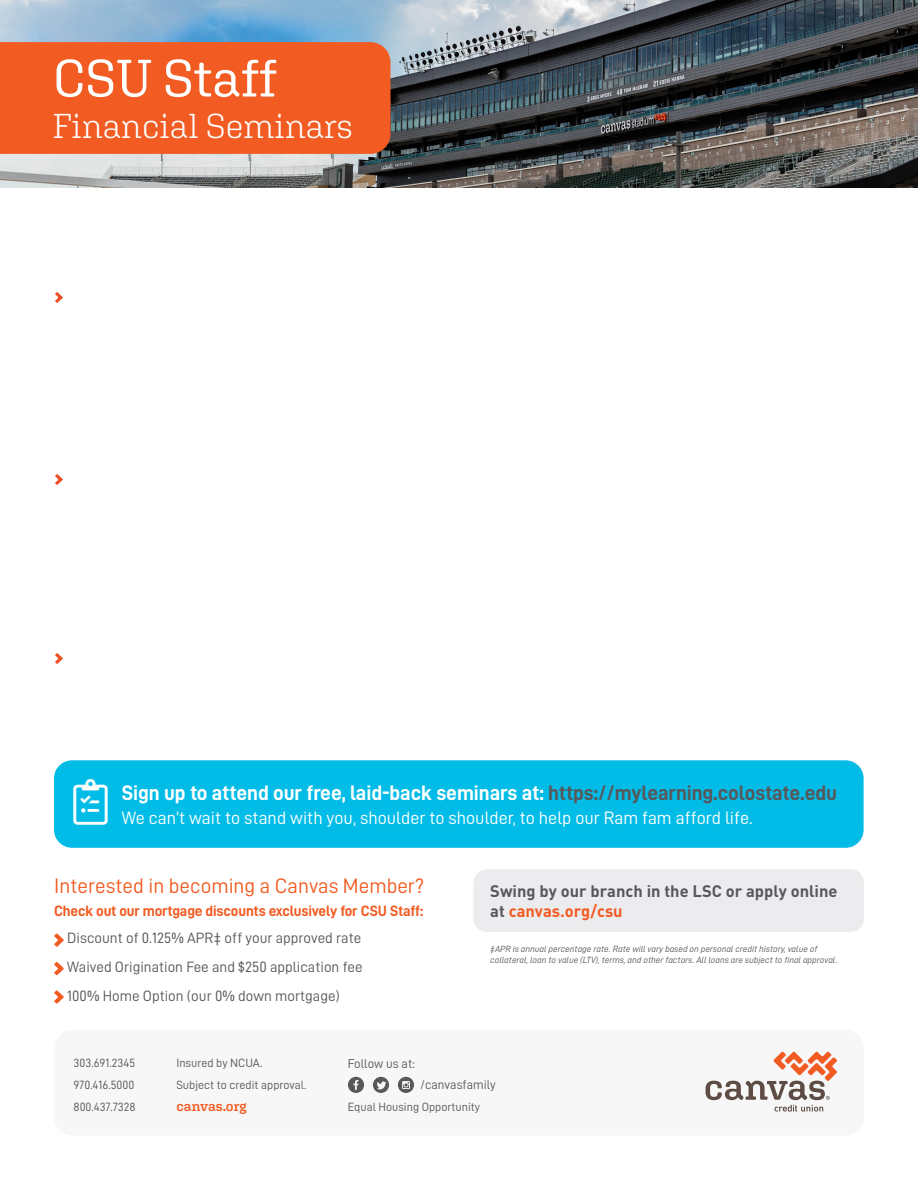
<style>
.page{position:relative;width:918px;height:1188px;background:#fff}
.page>*{position:absolute;margin:0;border:0;box-sizing:border-box;transform-origin:0 0}
.t1{font:58.5px "Aglet Slab";letter-spacing:.005em;color:#fff}
.t2{font:52.5px "Aglet Slab";letter-spacing:-.005em;color:#fff}
.t3{font:300 45.75px "Font Awesome 5 Pro";color:#fff}
.t4{font:300 42px "Aglet Slab";letter-spacing:.01em;color:#fff}
.t5{font:300 34.5px "Aglet Slab";color:#fff}
.t6{font:21px "D DIN Bold";letter-spacing:-.005em;color:#fff}
.t7{font:21px "D DIN";color:#f25b21}
.t8{font:18px "D DIN";color:#fff}
.t9{font:700 16.5px/19.5px "DIN";color:#57585a}
.t10{font:15px "D DIN";color:#57585a}
.t11{font:15px "D DIN Bold";letter-spacing:-.01em;color:#f25b21}
._12_15_large_body_co{font:600 13.95px "Aglet Slab";letter-spacing:-.005em;color:#f25b21}
._12_15_large_body_co-2{font:12.9px "D DIN";color:#57585a}
._12_15_large_body_co-3{font:12px "D DIN";color:#57585a}
.t12{font:9px/10.8px "D DIN Italic";color:#57585a}
.s1{color:#57585a}
.s2{color:#f25b21}
</style>
<div class="page">
<div style="left:55px;top:1030px;width:808px;height:105px;background:#f7f7f7;border-radius:18px"></div>
<div style="left:54px;top:1030px;width:810px;height:106px;border:2px solid #57585a;border-radius:18px"></div>
<img style="left:0;top:0;width:918px;height:188px">
<div style="left:0;top:42px;width:391px;height:112px;background:#f25b21"></div>
<svg style="left:373px;top:1077px;width:16px;height:16px"></svg>
<svg style="left:398px;top:1077px;width:16px;height:16px"></svg>
<svg style="left:348px;top:1077px;width:16px;height:16px"></svg>
<svg style="left:706px;top:1052px;width:131px;height:60px"></svg>
<svg style="left:54px;top:934px;width:10px;height:13px"></svg>
<svg style="left:54px;top:962px;width:10px;height:13px"></svg>
<svg style="left:54px;top:990px;width:10px;height:14px"></svg>
<div style="left:473px;top:869px;width:391px;height:63px;background:#ececee;border-radius:14px"></div>
<div style="left:54px;top:760px;width:810px;height:88px;background:#02bce8;border-radius:18px"></div>
<svg style="left:56px;top:292px;width:7px;height:11px"></svg>
<svg style="left:56px;top:474px;width:7px;height:10px"></svg>
<svg style="left:56px;top:653px;width:7px;height:10px"></svg>
<p class="t2" style="left:53px;top:47px;width:226px">CSU Staff</p>
<p class="t5" style="left:53px;top:106px;width:302px">Financial Seminars</p>
<p class="t1" style="left:55px;top:46px;width:340px">Ram Faculty</p>
<p class="t4" style="left:55px;top:112px;width:374px">Financial Seminars</p>
<p class="t3" style="left:74px;top:778px;width:36px">●□●▲▼</p>
<p class="t6" style="left:122px;top:781px;width:717px">Sign up to attend our free, laid-back seminars at: <span class="s1">https://mylearning.colostate.edu</span></p>
<p class="t8" style="left:122px;top:808px;width:632px">We can’t wait to stand with you, shoulder to shoulder, to help our Ram fam afford life.</p>
<p class="t7" style="left:54px;top:875px;width:371px">Interested in becoming a Canvas Member?</p>
<p class="t11" style="left:54px;top:902px;width:371px">Check out our mortgage discounts exclusively for CSU Staff:</p>
<p class="t10" style="left:67px;top:930px;width:296px">Discount of 0.125% APR‡ off your approved rate</p>
<p class="t10" style="left:67px;top:959px;width:297px">Waived Origination Fee and $250 application fee</p>
<p class="t10" style="left:67px;top:988px;width:274px">100% Home Option (our 0% down mortgage)</p>
<p class="t9" style="left:490px;top:882px;width:349px">Swing by our branch in the LSC or apply online at <span class="s2">canvas.org/csu</span></p>
<p class="t12" style="left:490px;top:944px;width:349px">‡APR is annual percentage rate. Rate will vary based on personal credit history, value of collateral, loan to value (LTV), terms, and other factors. All loans are subject to final approval.</p>
<p class="_12_15_large_body_co-3" style="left:74px;top:1056px;width:63px">303.691.2345</p>
<p class="_12_15_large_body_co-3" style="left:74px;top:1078px;width:62px">970.416.5000</p>
<p class="_12_15_large_body_co-3" style="left:74px;top:1100px;width:64px">800.437.7328</p>
<p class="_12_15_large_body_co-3" style="left:176px;top:1056px;width:87px">Insured by NCUA.</p>
<p class="_12_15_large_body_co-3" style="left:176px;top:1078px;width:132px">Subject to credit approval.</p>
<p class="_12_15_large_body_co" style="left:176px;top:1098px;width:72px">canvas.org</p>
<p class="_12_15_large_body_co-2" style="left:348px;top:1057px;width:68px">Follow us at:</p>
<p class="_12_15_large_body_co-2" style="left:420px;top:1077px;width:77px">/canvasfamily</p>
<p class="_12_15_large_body_co-3" style="left:348px;top:1101px;width:134px">Equal Housing Opportunity</p>
</div>
